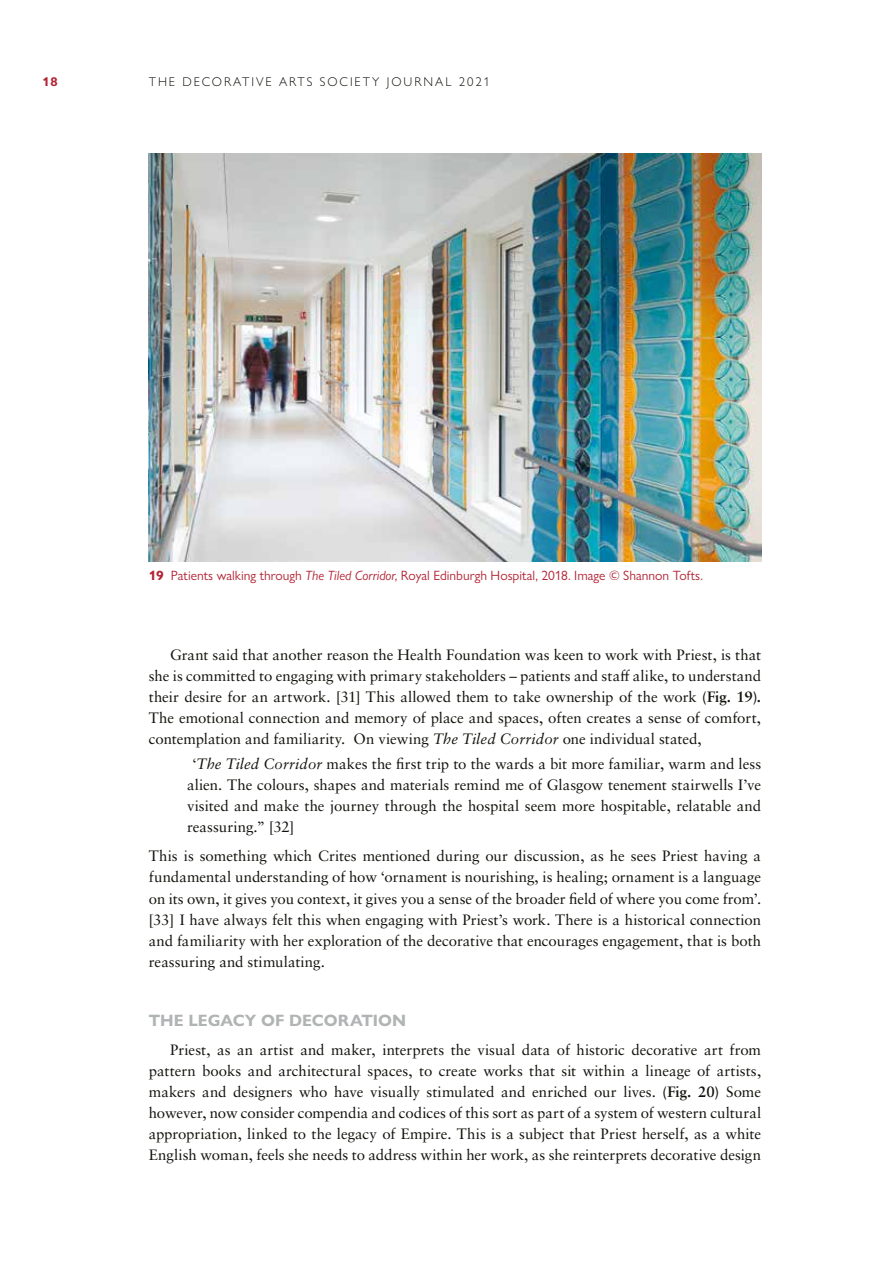
<style>
.page{position:relative;width:893px;height:1263px;background:#fff}
.page>*{position:absolute;margin:0;border:0;box-sizing:border-box;transform-origin:0 0}
.t1{font:700 16.5px "Gill Sans Nova";color:#b1b4b4}
.t2{font:15px/21px "Sabon LT Pro";color:#12120d;text-align:justify}
.t3{font:13.5px "Gill Sans Nova";color:#b22536}
.t4{font:300 12.75px "Gill Sans Nova";letter-spacing:.15em;color:#12120d}
.t5{font:700 12.75px "Gill Sans Nova";color:#b22536}
.s1{font-weight:700}
.s2{font-style:italic}
</style>
<div class="page">
<img style="left:149px;top:153px;width:612px;height:408px">
<p class="t5" style="left:43px;top:74px;width:17px">18</p>
<p class="t4" style="left:149px;top:74px;width:343px">THE DECORATIVE ARTS SOCIETY JOURNAL 2021</p>
<p class="t3" style="left:149px;top:567px;width:556px"><span class="s1">19</span> Patients walking through <span class="s2">The Tiled Corridor</span>, Royal Edinburgh Hospital, 2018. Image © Shannon Tofts.</p>
<p class="t2" style="left:149px;top:644px;width:614px;text-indent:21px">Grant said that another reason the Health Foundation was keen to work with Priest, is that she is committed to engaging with primary stakeholders – patients and staff alike, to understand their desire for an artwork. [31] This allowed them to take ownership of the work <span class="s1">(Fig. 19).<br></span>The emotional connection and memory of place and spaces, often creates a sense of comfort, contemplation and familiarity. On viewing <span class="s2">The Tiled Corridor</span> one individual stated,</p>
<p class="t2" style="left:187px;top:753px;width:576px;text-indent:5px">‘<span class="s2">The Tiled Corridor</span> makes the first trip to the wards a bit more familiar, warm and less alien. The colours, shapes and materials remind me of Glasgow tenement stairwells I’ve visited and make the journey through the hospital seem more hospitable, relatable and reassuring.” [32]</p>
<p class="t2" style="left:149px;top:845px;width:614px">This is something which Crites mentioned during our discussion, as he sees Priest having a fundamental understanding of how ‘ornament is nourishing, is healing; ornament is a language on its own, it gives you context, it gives you a sense of the broader field of where you come from’. [33] I have always felt this when engaging with Priest’s work. There is a historical connection and familiarity with her exploration of the decorative that encourages engagement, that is both reassuring and stimulating.</p>
<p class="t1" style="left:149px;top:1010px;width:259px">THE LEGACY OF DECORATION</p>
<p class="t2" style="left:149px;top:1039px;width:614px;text-indent:21px">Priest, as an artist and maker, interprets the visual data of historic decorative art from pattern books and architectural spaces, to create works that sit within a lineage of artists, makers and designers who have visually stimulated and enriched our lives. <span class="s1">(Fig. 20)</span> Some however, now consider compendia and codices of this sort as part of a system of western cultural appropriation, linked to the legacy of Empire. This is a subject that Priest herself, as a white English woman, feels she needs to address within her work, as she reinterprets decorative design</p>
</div>
